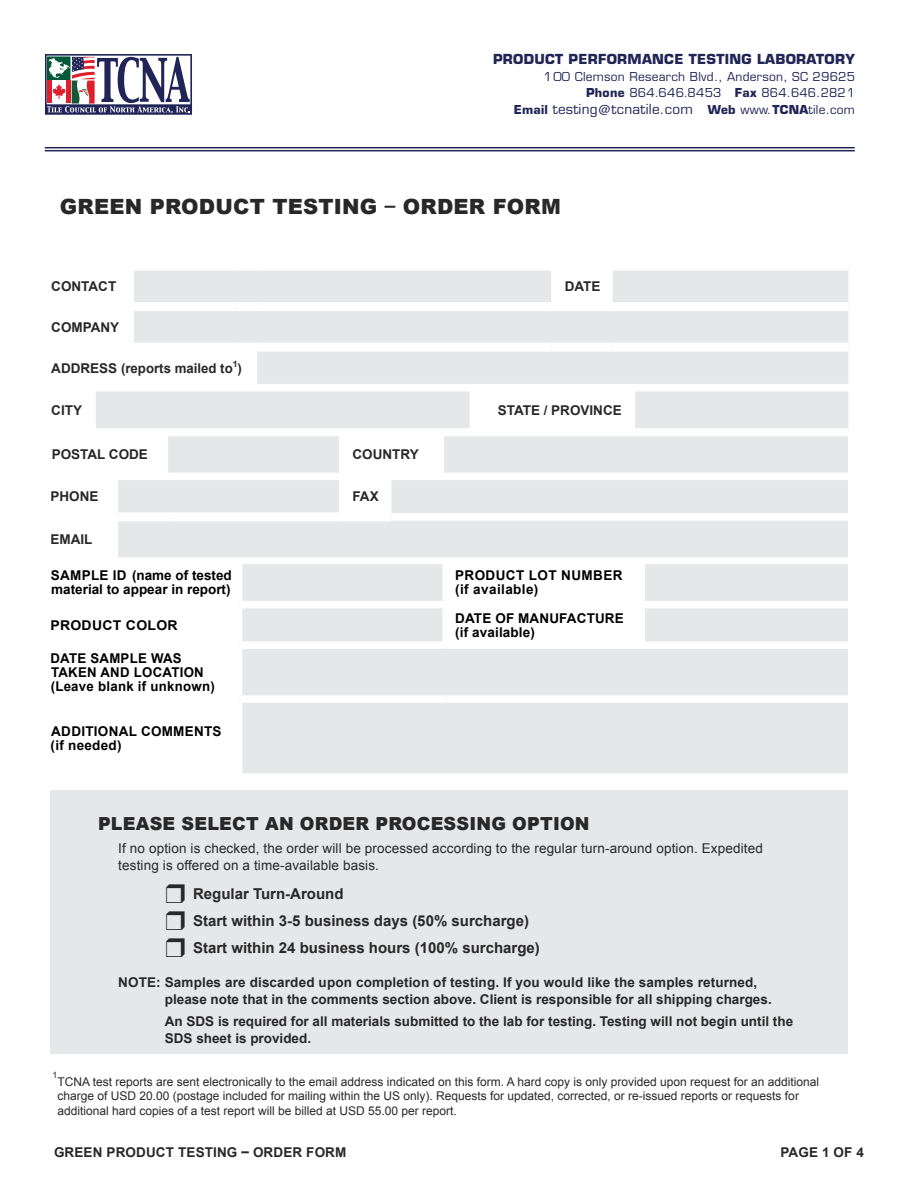
<style>
.page{position:relative;width:918px;height:1188px;background:#fff}
.page>*{position:absolute;margin:0;border:0;box-sizing:border-box;transform-origin:0 0}
.t1{font:900 21px "Arial";letter-spacing:.01em;color:#292829}
.t2{font:900 18px "Arial";letter-spacing:.01em;color:#292829}
.t3{font:700 15px/27px "Arial";color:#292829}
.t4{font:700 13.5px/16.5px "Arial";color:#292829}
.t5{font:700 13.5px/14.2px "Arial";letter-spacing:.02em;color:#000}
.t6{font:13.5px/16.5px "Arial";letter-spacing:.01em;color:#292829}
.t7{font:700 13.5px/14px "Arial";color:#000}
.t8{font:13.5px "Eurostile LT Std";letter-spacing:.02em;color:#212556}
.t9{font:700 13.5px "Eurostile LT Std";letter-spacing:.02em;color:#212556}
.t10{font:700 13.5px "Arial";letter-spacing:.02em;color:#000;scale:1.04 1}
.t11{font:700 13.5px "Arial";letter-spacing:.01em;color:#292829}
.t12{font:12px/13.5px "Arial";color:#292829}
.t13{font:12px/16.5px "Eurostile LT Std";letter-spacing:.02em;color:#212556;text-align:right}
.t14{font:700 8.7px "Arial";color:#292829}
.t15{font:8.7px "Arial";color:#292829}
.s1{font-weight:700}
.s2{font-style:inherit}
.s3{font-weight:700;font-size:12px}
.s4{font-size:12px}
</style>
<div class="page">
<svg style="left:134px;top:271px;width:714px;height:113px;fill:#e6e7e8"></svg>
<div style="left:134px;top:302px;width:103px;height:9px;background:#fff"></div>
<div style="left:237px;top:302px;width:20px;height:9px;background:#fff"></div>
<div style="left:257px;top:302px;width:294px;height:9px;background:#fff"></div>
<div style="left:551px;top:302px;width:62px;height:9px;background:#fff"></div>
<div style="left:613px;top:302px;width:235px;height:9px;background:#fff"></div>
<div style="left:134px;top:343px;width:103px;height:9px;background:#fff"></div>
<div style="left:237px;top:343px;width:20px;height:9px;background:#fff"></div>
<div style="left:257px;top:343px;width:294px;height:9px;background:#fff"></div>
<div style="left:551px;top:343px;width:62px;height:9px;background:#fff"></div>
<div style="left:613px;top:343px;width:235px;height:9px;background:#fff"></div>
<svg style="left:96px;top:391px;width:752px;height:37px"></svg>
<svg style="left:118px;top:437px;width:730px;height:120px;fill:#e6e7e8"></svg>
<div style="left:118px;top:473px;width:50px;height:7px;background:#fff"></div>
<div style="left:168px;top:473px;width:171px;height:7px;background:#fff"></div>
<div style="left:339px;top:473px;width:52px;height:7px;background:#fff"></div>
<div style="left:391px;top:473px;width:53px;height:7px;background:#fff"></div>
<div style="left:444px;top:473px;width:404px;height:7px;background:#fff"></div>
<div style="left:391px;top:513px;width:53px;height:8px;background:#fff"></div>
<div style="left:444px;top:513px;width:404px;height:8px;background:#fff"></div>
<div style="left:118px;top:512px;width:50px;height:9px;background:#fff"></div>
<div style="left:168px;top:512px;width:171px;height:9px;background:#fff"></div>
<div style="left:339px;top:512px;width:52px;height:9px;background:#fff"></div>
<svg style="left:242px;top:564px;width:606px;height:209px;fill:#e6e7e8"></svg>
<div style="left:442px;top:564px;width:6px;height:37px;background:#fff"></div>
<div style="left:639px;top:564px;width:6px;height:37px;background:#fff"></div>
<div style="left:442px;top:608px;width:6px;height:33px;background:#fff"></div>
<div style="left:639px;top:608px;width:6px;height:33px;background:#fff"></div>
<div style="left:239px;top:601px;width:206px;height:7px;background:#fff"></div>
<div style="left:445px;top:601px;width:197px;height:7px;background:#fff"></div>
<div style="left:642px;top:601px;width:206px;height:7px;background:#fff"></div>
<div style="left:239px;top:641px;width:206px;height:8px;background:#fff"></div>
<div style="left:445px;top:641px;width:197px;height:8px;background:#fff"></div>
<div style="left:642px;top:641px;width:206px;height:8px;background:#fff"></div>
<div style="left:239px;top:695px;width:206px;height:8px;background:#fff"></div>
<div style="left:445px;top:695px;width:197px;height:8px;background:#fff"></div>
<div style="left:642px;top:695px;width:206px;height:8px;background:#fff"></div>
<hr style="left:45px;top:147px;width:810px;height:1px;background:#212557">
<hr style="left:45px;top:150px;width:810px;height:1px;background:#212557">
<svg style="left:45px;top:54px;width:147px;height:61px"></svg>
<div style="left:51px;top:790px;width:797px;height:264px;background:#e6e7e8"></div>
<p class="t9" style="left:493px;top:51px;width:363px">PRODUCT PERFORMANCE TESTING LABORATORY</p>
<p class="t13" style="left:543px;top:68px;width:313px">1 00 Clemson Research Blvd., Anderson, SC 29625<br><span class="s1">Phone</span> <span class="s2">8</span>64.646.8453 <span class="s1">Fax</span> 864.646.282<span class="s2">1</span></p>
<p class="t8" style="left:514px;top:101px;width:343px"><span class="s3">Email</span> testing@tcnatile.com <span class="s3">Web</span> <span class="s4">www.</span><span class="s3">TCNA</span><span class="s4">tile.com</span></p>
<h1 class="t1" style="left:60px;top:191px;width:503px">GREEN PRODUCT TESTING – <span class="s2">ORDER FORM</span></h1>
<p class="t4" style="left:51px;top:279px;width:66px">CONTACT</p>
<p class="t4" style="left:565px;top:279px;width:37px">DATE</p>
<p class="t4" style="left:51px;top:319px;width:69px">COMPANY</p>
<p class="t4" style="left:51px;top:361px;width:192px">ADDRESS (reports mailed to )</p>
<p class="t14" style="left:233px;top:358px;width:6px">1</p>
<p class="t4" style="left:51px;top:402px;width:32px">CITY</p>
<p class="t4" style="left:498px;top:402px;width:126px">STATE / PROVINCE</p>
<p class="t4" style="left:52px;top:447px;width:98px">POSTAL CODE</p>
<p class="t4" style="left:352px;top:447px;width:68px">COUNTRY</p>
<p class="t4" style="left:51px;top:489px;width:50px">PHONE</p>
<p class="t4" style="left:352px;top:489px;width:28px">FAX</p>
<p class="t4" style="left:51px;top:532px;width:43px">EMAIL</p>
<p class="t7" style="left:51px;top:569px;width:182px">SAMPLE ID (name of tested material to appear in report)</p>
<p class="t5" style="left:455px;top:569px;width:169px">PRODUCT LOT NUMBER (if available)</p>
<p class="t10" style="left:50px;top:616px;width:124px">PRODUCT COLOR</p>
<p class="t5" style="left:455px;top:611px;width:170px">DATE OF MANUFACTURE (if available)</p>
<p class="t5" style="left:50px;top:652px;width:166px;line-height:13.8px">DATE SAMPLE WAS<br>TAKEN AND LOCATION (Leave blank if unknown)</p>
<p class="t5" style="left:51px;top:725px;width:172px">ADDITIONAL COMMENTS (if needed)</p>
<h2 class="t2" style="left:98px;top:810px;width:493px">PLEASE SELECT AN ORDER PROCESSING OPTION</h2>
<p class="t6" style="left:118px;top:840px;width:646px">If no option is checked, the order will be processed according to the regular turn-around option. Expedited testing is offered on a time-available basis.</p>
<p class="t3" style="left:166px;top:881px;width:376px">❒ Regular Turn-Around<br>❒ Start within 3-5 business days (50% surcharge) ❒ Start within 24 business hours (100% surcharge)</p>
<p class="t4" style="left:165px;top:975px;width:608px;text-indent:-47px">NOTE: Samples are discarded upon completion of testing. If you would like the samples returned, please note that in the comments section above. Client is responsible for all shipping charges.</p>
<p class="t4" style="left:165px;top:1014px;width:630px">An SDS is required for all materials submitted to the lab for testing. Testing will not begin until the<br>SDS sheet is provided.</p>
<p class="t15" style="left:52px;top:1069px;width:6px">1</p>
<p class="t12" style="left:57px;top:1075px;width:763px">TCNA test reports are sent electronically to the email address indicated on this form. A hard copy is only provided upon request for an additional charge of USD 20.00 (postage included for mailing within the US only). Requests for updated, corrected, or re-issued reports or requests for</p>
<p class="t12" style="left:57px;top:1104px;width:401px">additional hard copies of a test report will be billed at USD 55.00 per report.</p>
<p class="t4" style="left:54px;top:1145px;width:294px">GREEN PRODUCT TESTING – <span class="s2">ORDER FORM</span></p>
<p class="t11" style="left:780px;top:1144px;width:85px">PAGE 1 OF 4</p>
</div>
